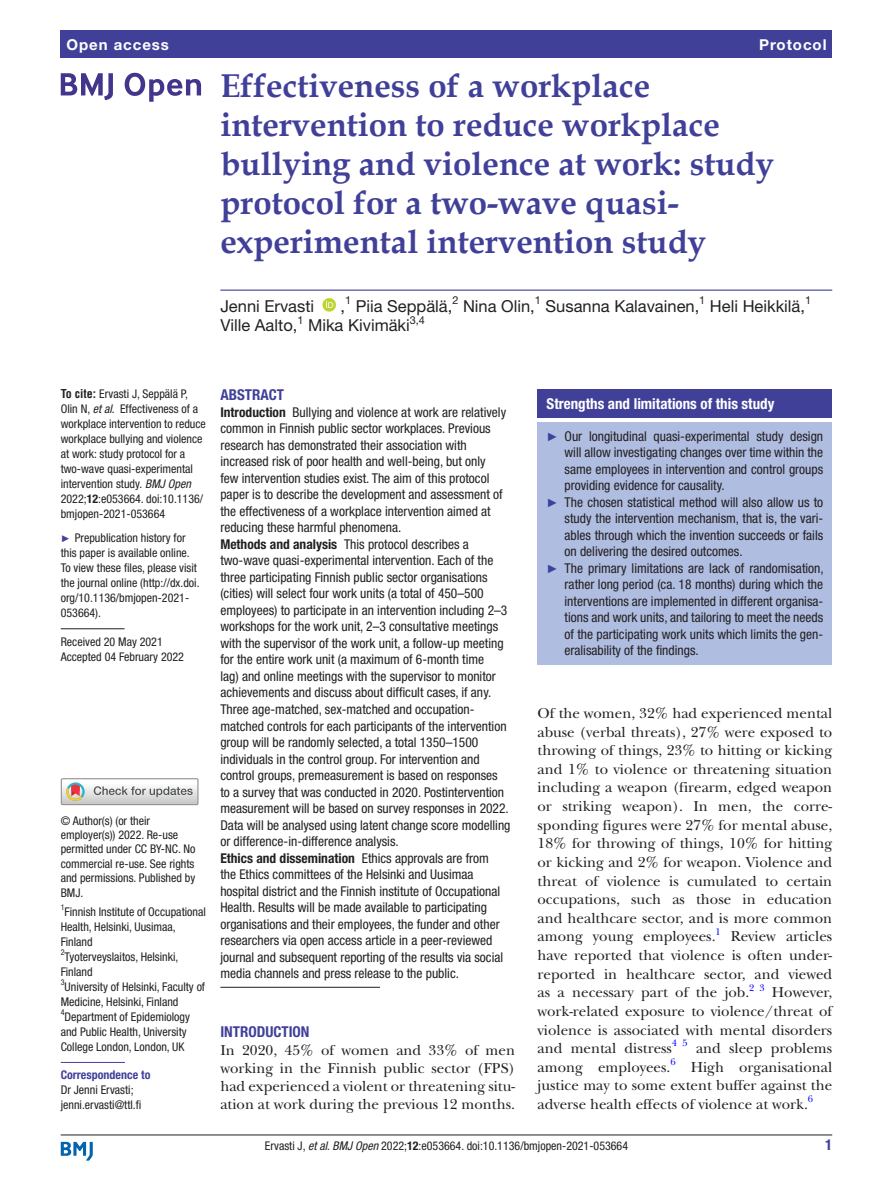
<style>
.page{position:relative;width:893px;height:1191px;background:#fff}
.page>*{position:absolute;margin:0;border:0;box-sizing:border-box;transform-origin:0 0}
.t1{font:700 33px/39px "Book Antiqua";color:#414099}
.t2{font:16.5px "Helvetica Neue LT Std";color:#231f20}
.t3{font:15px/18.6px "New Baskerville";color:#231f20;text-align:justify}
.t4{font:700 condensed 15px "Helvetica Neue LT Std";color:#fff}
.t5{font:700 condensed 15px "Helvetica Neue LT Std";color:#414099}
.t6{font:700 15px "Helvetica Neue LT Std";letter-spacing:.065em;color:#fff}
.t7{font:condensed 13.5px/16.5px "Helvetica Neue LT Std";color:#231f20}
.t8{font:condensed 12px/15px "Helvetica Neue LT Std";color:#231f20}
.t9{font:700 condensed 12px "Helvetica Neue LT Std";color:#414099}
.t10{font:10.95px "Helvetica Neue LT Std";color:#231f20}
.t11{font:9.9px "New Baskerville";color:#00f}
.t12{font:condensed 7.95px "Helvetica Neue LT Std";color:#231f20}
.s1{font-family:"Helvetica LT Std";font-weight:700}
.s2{font-style:italic}
.s3{font-weight:700}
.s4{font-family:"Arial";font-stretch:normal;font-size:9.75px;color:#414099}
.s5{font-family:"Arial";font-stretch:normal;font-size:12px;color:#414099}
</style>
<div class="page">
<hr style="left:61px;top:1134px;width:771px;height:1px;background:#231f20">
<svg style="left:61px;top:1141px;width:32px;height:19px"></svg>
<div style="left:61px;top:31px;width:771px;height:27px;background:#414099"></div>
<hr style="left:220px;top:289px;width:612px;height:2px;background:#414099">
<svg style="left:322px;top:298px;width:14px;height:14px"></svg>
<hr style="left:61px;top:628px;width:64px;height:1px;background:#231f20">
<hr style="left:61px;top:1062px;width:64px;height:1px;background:#414099">
<svg style="left:61px;top:73px;width:52px;height:27px"></svg>
<svg style="left:125px;top:73px;width:76px;height:29px"></svg>
<div style="left:61px;top:778px;width:138px;height:27px;border:1px solid #969090"></div>
<svg style="left:61px;top:778px;width:137px;height:26px"></svg>
<hr style="left:220px;top:987px;width:160px;height:1px;background:#231f20">
<div style="left:538px;top:389px;width:294px;height:29px;background:#414099"></div>
<div style="left:538px;top:422px;width:294px;height:242px;background:#afbde1"></div>
<p class="t6" style="left:66px;top:35px;width:104px">Open access</p>
<p class="t6" style="left:759px;top:35px;width:69px">Protocol</p>
<h1 class="t1" style="left:220px;top:66px;width:555px">Effectiveness of a workplace intervention to reduce workplace bullying and violence at work: study protocol for a two-wave quasi&shy;experimental intervention study</h1>
<p class="t2" style="left:220px;top:296px;width:95px">Jenni Ervasti</p>
<p class="t2" style="left:341px;top:296px;width:6px">,</p>
<p class="t10" style="left:345px;top:294px;width:8px">1</p>
<p class="t2" style="left:356px;top:296px;width:98px">Piia Seppälä,</p>
<p class="t10" style="left:452px;top:294px;width:8px">2</p>
<p class="t2" style="left:463px;top:296px;width:73px">Nina Olin,</p>
<p class="t10" style="left:535px;top:294px;width:8px">1</p>
<p class="t2" style="left:546px;top:296px;width:155px">Susanna Kalavainen,</p>
<p class="t10" style="left:699px;top:294px;width:8px">1</p>
<p class="t2" style="left:710px;top:296px;width:97px">Heli Heikkilä,</p>
<p class="t10" style="left:805px;top:294px;width:8px">1</p>
<p class="t2" style="left:220px;top:315px;width:78px">Ville Aalto,</p>
<p class="t10" style="left:297px;top:313px;width:8px">1</p>
<p class="t2" style="left:308px;top:315px;width:103px">Mika Kivimäki</p>
<p class="t10" style="left:410px;top:313px;width:17px">3,4</p>
<p class="t8" style="left:61px;top:386px;width:147px"><span class="s1">To cite:</span> Ervasti J, Seppälä P,<br>Olin N, <span class="s2">et al</span>. Effectiveness of a workplace intervention to reduce workplace bullying and violence at work: study protocol for a two-wave quasi-experimental intervention study. <span class="s2">BMJ Open<br></span>2022;<span class="s3">12</span>:e053664. doi:10.1136/ bmjopen-2021-053664</p>
<p class="t8" style="left:61px;top:530px;width:140px"><span class="s4">►</span> Prepublication history for this paper is available online.<br>To view these files, please visit the journal online (http://dx.doi. org/10.1136/bmjopen-2021-<br>053664).</p>
<p class="t8" style="left:61px;top:634px;width:125px">Received 20 May 2021<br>Accepted 04 February 2022</p>
<p class="t8" style="left:61px;top:813px;width:136px;line-height:14.4px">© Author(s) (or their employer(s)) 2022. Re-use permitted under CC BY-NC. No commercial re-use. See rights and permissions. Published by<br>BMJ.</p>
<p class="t12" style="left:61px;top:903px;width:5px">1</p>
<p class="t8" style="left:61px;top:904px;width:147px;text-indent:4px">Finnish Institute of Occupational<br>Health, Helsinki, Uusimaa,<br>Finland</p>
<p class="t12" style="left:61px;top:948px;width:5px">2</p>
<p class="t8" style="left:61px;top:949px;width:119px;text-indent:4px">Tyoterveyslaitos, Helsinki,<br>Finland</p>
<p class="t12" style="left:61px;top:978px;width:5px">3</p>
<p class="t8" style="left:61px;top:979px;width:146px;text-indent:4px">University of Helsinki, Faculty of<br>Medicine, Helsinki, Finland<br><sup>4</sup>Department of Epidemiology and Public Health, University<br>College London, London, UK</p>
<p class="t9" style="left:61px;top:1067px;width:91px">Correspondence to</p>
<p class="t8" style="left:61px;top:1082px;width:82px">Dr Jenni Ervasti; jenni.ervasti@ttl.fi</p>
<p class="t5" style="left:220px;top:386px;width:65px">ABSTRACT</p>
<p class="t7" style="left:220px;top:403px;width:292px"><span class="s3">Introduction</span> Bullying and violence at work are relatively common in Finnish public sector workplaces. Previous research has demonstrated their association with increased risk of poor health and well-being, but only<br>few intervention studies exist. The aim of this protocol paper is to describe the development and assessment of the effectiveness of a workplace intervention aimed at reducing these harmful phenomena.<br><span class="s3">Methods and analysis</span> This protocol describes a two-wave quasi-experimental intervention. Each of the three participating Finnish public sector organisations (cities) will select four work units (a total of 450–500 employees) to participate in an intervention including 2–3 workshops for the work unit, 2–3 consultative meetings with the supervisor of the work unit, a follow-up meeting for the entire work unit (a maximum of 6-month time<br>lag) and online meetings with the supervisor to monitor achievements and discuss about difficult cases, if any.<br>Three age-matched, sex-matched and occupation&shy;matched controls for each participants of the intervention group will be randomly selected, a total 1350–1500 individuals in the control group. For intervention and control groups, premeasurement is based on responses to a survey that was conducted in 2020. Postintervention measurement will be based on survey responses in 2022.<br>Data will be analysed using latent change score modelling or difference-in-difference analysis.<br><span class="s3">Ethics and dissemination</span> Ethics approvals are from<br>the Ethics committees of the Helsinki and Uusimaa hospital district and the Finnish institute of Occupational Health. Results will be made available to participating organisations and their employees, the funder and other researchers via open access article in a peer-reviewed journal and subsequent reporting of the results via social media channels and press release to the public.</p>
<p class="t5" style="left:220px;top:1022px;width:91px">INTRODUCTION</p>
<p class="t3" style="left:220px;top:1041px;width:296px;line-height:18px">In 2020, 45% of women and 33% of men working in the Finnish public sector (FPS) had experienced a violent or threatening situ&shy;ation at work during the previous 12 months.</p>
<p class="t4" style="left:547px;top:395px;width:229px">Strengths and limitations of this study</p>
<p class="t7" style="left:547px;top:428px;width:278px"><span class="s5">►</span> Our longitudinal quasi-experimental study design</p>
<p class="t7" style="left:565px;top:444px;width:260px">will allow investigating changes over time within the</p>
<p class="t7" style="left:565px;top:461px;width:260px">same employees in intervention and control groups</p>
<p class="t7" style="left:565px;top:477px;width:162px">providing evidence for causality.</p>
<p class="t7" style="left:547px;top:494px;width:278px"><span class="s5">►</span> The chosen statistical method will also allow us to</p>
<p class="t7" style="left:565px;top:510px;width:260px">study the intervention mechanism, that is, the vari-</p>
<p class="t7" style="left:565px;top:527px;width:260px">ables through which the invention succeeds or fails</p>
<p class="t7" style="left:565px;top:543px;width:180px">on delivering the desired outcomes.</p>
<p class="t7" style="left:547px;top:560px;width:279px"><span class="s5">►</span> The primary limitations are lack of randomisation,</p>
<p class="t7" style="left:565px;top:576px;width:260px">rather long period (ca. 18 months) during which the</p>
<p class="t7" style="left:565px;top:593px;width:260px">interventions are implemented in different organisa-</p>
<p class="t7" style="left:565px;top:609px;width:260px">tions and work units, and tailoring to meet the needs</p>
<p class="t7" style="left:565px;top:626px;width:260px">of the participating work units which limits the gen-</p>
<p class="t7" style="left:565px;top:642px;width:136px">eralisability of the findings.</p>
<p class="t3" style="left:538px;top:704px;width:296px">Of the women, 32% had experienced mental abuse (verbal threats), 27% were exposed to throwing of things, 23% to hitting or kicking and 1% to violence or threatening situation including a weapon (firearm, edged weapon or striking weapon). In men, the corre&shy;sponding figures were 27% for mental abuse, 18% for throwing of things, 10% for hitting or kicking and 2% for weapon. Violence and threat of violence is cumulated to certain occupations, such as those in education and healthcare sector, and is more common among young employees.<sup>1</sup></p>
<p class="t3" style="left:538px;top:927px;width:296px;text-indent:193px">Review articles have reported that violence is often under&shy;reported in healthcare sector, and viewed as a necessary part of the job.</p>
<p class="t11" style="left:749px;top:981px;width:17px">2 3</p>
<p class="t3" style="left:538px;top:983px;width:296px;text-indent:234px">However, work-related exposure to violence/threat of violence is associated with mental disorders and mental distress</p>
<p class="t11" style="left:672px;top:1037px;width:17px">4 5</p>
<p class="t3" style="left:696px;top:1039px;width:138px">and sleep problems</p>
<p class="t3" style="left:538px;top:1057px;width:134px">among employees.</p>
<p class="t11" style="left:670px;top:1056px;width:7px">6</p>
<p class="t3" style="left:538px;top:1057px;width:296px;text-indent:153px">High organisational justice may to some extent buffer against the adverse health effects of violence at work.</p>
<p class="t11" style="left:808px;top:1093px;width:7px">6</p>
<p class="t8" style="left:265px;top:1137px;width:365px">Ervasti J, <span class="s2">et al</span>. <span class="s2">BMJ Open</span> 2022;<span class="s3">12</span>:e053664. doi:10.1136/bmjopen-2021-053664</p>
<p class="t5" style="left:825px;top:1135px;width:9px">1</p>
</div>
